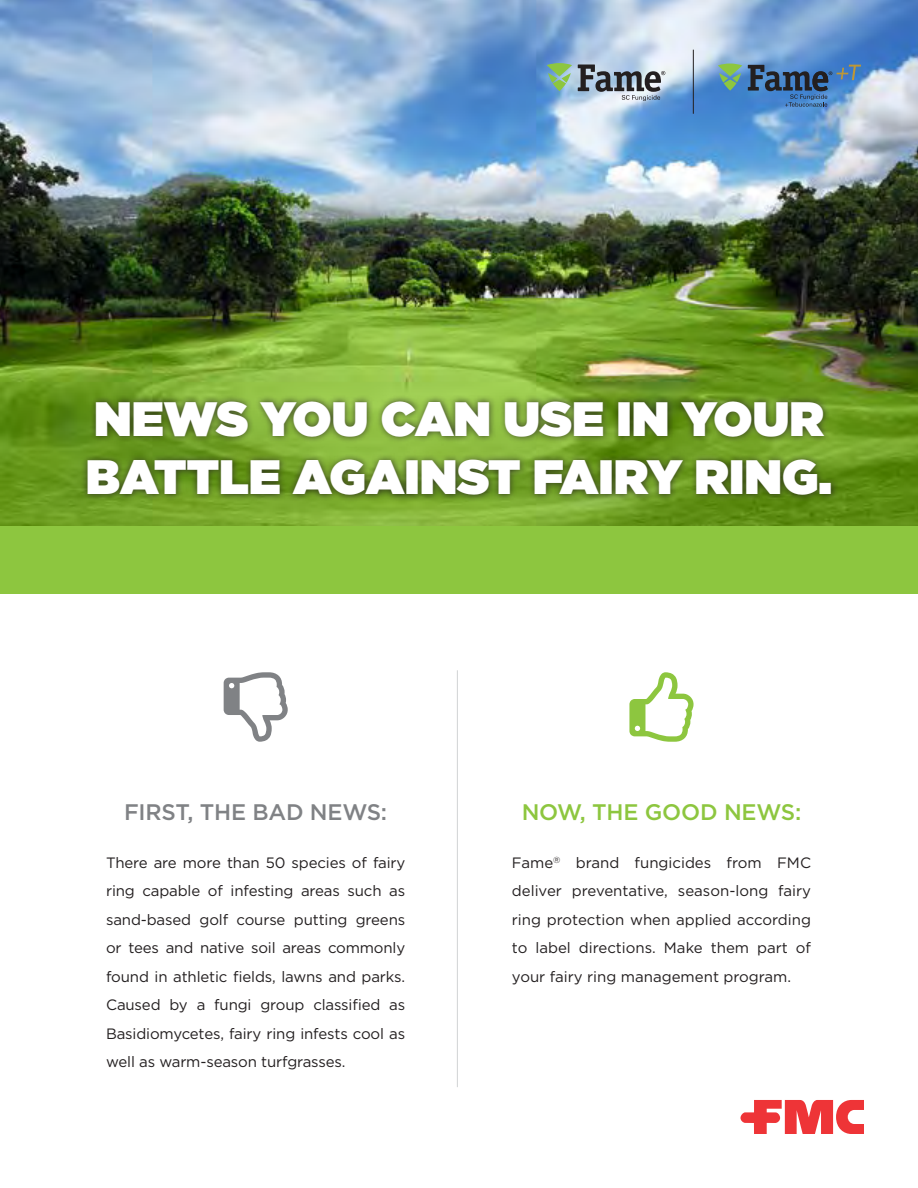
<style>
.page{position:relative;width:918px;height:1188px;background:#fff}
.page>*{position:absolute;margin:0;border:0;box-sizing:border-box;transform-origin:0 0}
.t1{font:900 48.3px/57.9px "Gotham";color:#fff}
.t2{font:500 22.5px "Gotham";letter-spacing:-.01em;color:#808285}
.t3{font:500 22.5px "Gotham";letter-spacing:-.01em;color:#8dc63f}
.t4{font:15px/28.5px "Gotham";letter-spacing:-.01em;color:#231f20;text-align:justify}
</style>
<div class="page">
<img style="left:0;top:0;width:918px;height:526px">
<svg style="left:740px;top:1100px;width:124px;height:34px"></svg>
<div style="left:81px;top:395px;width:758px;height:107px;background:#231f20;opacity:.75"></div>
<svg style="left:547px;top:63px;width:25px;height:28px"></svg>
<svg style="left:578px;top:65px;width:87px;height:36px;background:#8d98a5"></svg>
<svg style="left:718px;top:64px;width:24px;height:27px"></svg>
<svg style="left:748px;top:65px;width:113px;height:42px;background:#4873a5"></svg>
<hr style="left:693px;top:50px;width:1px;height:64px;background:#231f20">
<div style="left:0;top:526px;width:918px;height:68px;background:#8dc63f"></div>
<svg style="left:629px;top:672px;width:65px;height:70px"></svg>
<svg style="left:224px;top:672px;width:64px;height:70px"></svg>
<hr style="left:457px;top:670px;width:1px;height:417px;background:#d1d3d4">
<h1 class="t1" style="left:86px;top:389px;width:748px">NEWS YOU CAN USE IN YOUR<br>BATTLE AGAINST FAIRY RING.</h1>
<h2 class="t2" style="left:124px;top:799px;width:265px">FIRST, THE BAD NEWS:</h2>
<p class="t4" style="left:106px;top:848px;width:301px">There are more than 50 species of fairy ring capable of infesting areas such as sand-based golf course putting greens or tees and native soil areas commonly found in athletic fields, lawns and parks.<br>Caused by a fungi group classified as Basidiomycetes, fairy ring infests cool as well as warm-season turfgrasses.</p>
<h2 class="t3" style="left:522px;top:799px;width:281px">NOW, THE GOOD NEWS:</h2>
<p class="t4" style="left:512px;top:848px;width:301px">Fame<sup>®</sup> brand fungicides from FMC deliver preventative, season-long fairy ring protection when applied according to label directions. Make them part of your fairy ring management program.</p>
</div>
